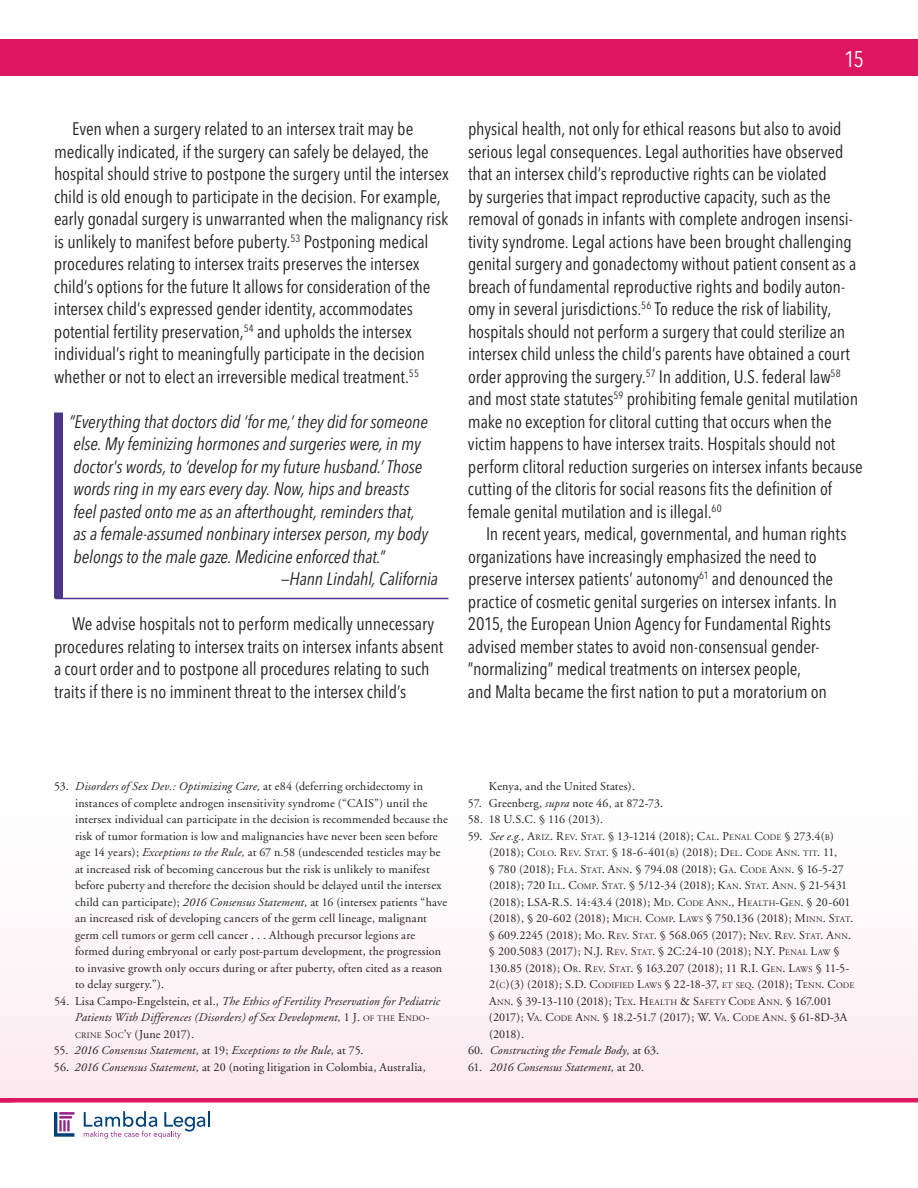
<style>
.page{position:relative;width:918px;height:1188px;background:#fff}
.page>*{position:absolute;margin:0;border:0;box-sizing:border-box;transform-origin:0 0}
.t1{font:condensed 22.5px "Avenir Next LT Pro";color:#fff}
.t2{font:condensed 18px/22.5px "Avenir Next LT Pro";letter-spacing:-.005em;color:#231f20}
.t3{font:italic condensed 18px "Avenir Next LT Pro";letter-spacing:-.005em;color:#231f20}
.t4{font:12px/16.5px "Adobe Garamond";letter-spacing:.015em;color:#231f20}
.t5{font:12px/16.5px "Adobe Garamond";letter-spacing:-.015em;color:#231f20}
.t6{font:italic 12px/16.5px "Adobe Garamond";letter-spacing:.015em;color:#231f20}
.t7{font:12px "Adobe Garamond";letter-spacing:-.035em;color:#231f20}
.s1{font-style:italic}
.s2{font-style:normal}
.s3{font-style:normal;font-size:8.4px}
.s4{font-style:inherit}
.s5{font-size:8.4px}
</style>
<div class="page">
<div style="left:0;top:723px;width:918px;height:377px;background:linear-gradient(to right,#fdf7f9,#fdf7f9)"></div>
<div style="left:0;top:39px;width:918px;height:37px;background:#dc1760"></div>
<hr style="left:0;top:1098px;width:918px;height:4px;background:#dc1760">
<div style="left:54px;top:412px;width:9px;height:186px;background:#4c378d"></div>
<hr style="left:56px;top:598px;width:392px;height:1px;background:#4c378d">
<svg style="left:84px;top:1111px;width:125px;height:28px"></svg>
<svg style="left:54px;top:1112px;width:21px;height:25px"></svg>
<p class="t1" style="left:844px;top:46px;width:21px">15</p>
<p class="t2" style="left:54px;top:117px;width:396px;text-indent:18px">Even when a surgery related to an intersex trait may be medically indicated, if the surgery can safely be delayed, the hospital should strive to postpone the surgery until the intersex child is old enough to participate in the decision. For example, early gonadal surgery is unwarranted when the malignancy risk is unlikely to manifest before puberty.<sup>53</sup> Postponing medical procedures relating to intersex traits preserves the intersex child’s options for the future It allows for consideration of the intersex child’s expressed gender identity, accommodates potential fertility preservation,<sup>54</sup> and upholds the intersex individual’s right to meaningfully participate in the decision whether or not to elect an irreversible medical treatment.<sup>55</sup></p>
<p class="t3" style="left:69px;top:410px;width:360px">”Everything that doctors did ‘for me,’ they did for someone</p>
<p class="t3" style="left:74px;top:433px;width:349px">else. My feminizing hormones and surgeries were, in my</p>
<p class="t3" style="left:74px;top:455px;width:350px">doctor's words, to ‘develop for my future husband.’ Those</p>
<p class="t3" style="left:74px;top:478px;width:337px">words ring in my ears every day. Now, hips and breasts</p>
<p class="t3" style="left:74px;top:500px;width:343px">feel pasted onto me as an afterthought, reminders that,</p>
<p class="t3" style="left:74px;top:523px;width:356px">as a female-assumed nonbinary intersex person, my body</p>
<p class="t3" style="left:74px;top:545px;width:313px">belongs to the male gaze. Medicine enforced that.”</p>
<p class="t3" style="left:281px;top:568px;width:158px">—Hann Lindahl, California</p>
<p class="t2" style="left:54px;top:612px;width:391px;text-indent:18px">We advise hospitals not to perform medically unnecessary procedures relating to intersex traits on intersex infants absent a court order and to postpone all procedures relating to such traits if there is no imminent threat to the intersex child’s</p>
<p class="t2" style="left:468px;top:117px;width:396px">physical health, not only for ethical reasons but also to avoid serious legal consequences. Legal authorities have observed that an intersex child’s reproductive rights can be violated<br>by surgeries that impact reproductive capacity, such as the removal of gonads in infants with complete androgen insensi&shy;tivity syndrome. Legal actions have been brought challenging genital surgery and gonadectomy without patient consent as a breach of fundamental reproductive rights and bodily auton&shy;omy in several jurisdictions.<sup>56</sup> To reduce the risk of liability, hospitals should not perform a surgery that could sterilize an intersex child unless the child’s parents have obtained a court order approving the surgery.<sup>57</sup> In addition, U.S. federal law<sup>58 </sup>and most state statutes<sup>59</sup> prohibiting female genital mutilation make no exception for clitoral cutting that occurs when the victim happens to have intersex traits. Hospitals should not perform clitoral reduction surgeries on intersex infants because cutting of the clitoris for social reasons fits the definition of female genital mutilation and is illegal.<sup>60</sup></p>
<p class="t2" style="left:468px;top:522px;width:380px;text-indent:18px">In recent years, medical, governmental, and human rights organizations have increasingly emphasized the need to preserve intersex patients’ autonomy<sup>61</sup> and denounced the practice of cosmetic genital surgeries on intersex infants. In 2015, the European Union Agency for Fundamental Rights advised member states to avoid non-consensual gender-”normalizing” medical treatments on intersex people,<br>and Malta became the first nation to put a moratorium on</p>
<p class="t4" style="left:75px;top:779px;width:374px;text-indent:-21px">53. <span class="s1">Disorders of Sex Dev.: Optimizing Care,</span> at e84 (deferring orchidectomy in instances of complete androgen insensitivity syndrome (“CAIS”) until the intersex individual can participate in the decision is recommended because the risk of tumor formation is low and malignancies have never been seen before age 14 years); <span class="s1">Exceptions to the Rule,</span> at 67 n.58 (undescended testicles may be at increased risk of becoming cancerous but the risk is unlikely to manifest before puberty and therefore the decision should be delayed until the intersex child can participate); <span class="s1">2016 Consensus Statement,</span> at 16 (intersex patients “have an increased risk of developing cancers of the germ cell lineage, malignant germ cell tumors or germ cell cancer . . . Although precursor legions are formed during embryonal or early post-partum development, the progression to invasive growth only occurs during or after puberty, often cited as a reason to delay surgery.”).</p>
<p class="t6" style="left:75px;top:993px;width:366px;text-indent:-21px"><span class="s2">54. Lisa Campo-Engelstein, et al.,</span> The Ethics of Fertility Preservation for Pediatric<br>Patients With Differences (Disorders) of Sex Development, <span class="s2">1</span> <span class="s2">J.</span> <span class="s3">OF THE</span> <span class="s2">E</span><span class="s3">NDO</span><span class="s2">-<br></span><span class="s3">CRINE</span> <span class="s2">S</span><span class="s3">OC</span><span class="s2">’</span><span class="s3">Y</span> <span class="s2">(June 2017).</span></p>
<p class="t6" style="left:54px;top:1043px;width:311px"><span class="s2">55.</span> 2016 Consensus Statement, <span class="s2">at 19;</span> Exceptions to the Rule, <span class="s2">at 75.</span></p>
<p class="t4" style="left:54px;top:1059px;width:373px">56. <span class="s1">2016 Consensus Statement,</span> at 20 (noting litigation in Colombia, Australia,</p>
<p class="t4" style="left:489px;top:778px;width:148px">Kenya, and the United States).</p>
<p class="t4" style="left:468px;top:795px;width:197px">57. Greenberg, <span class="s1">supra</span> note 46, at 872-73.</p>
<p class="t7" style="left:468px;top:813px;width:137px">58. 18 U.S.C. § 116 (2013).</p>
<p class="t5" style="left:489px;top:828px;width:367px;text-indent:-21px"><span class="s4">59.</span> <span class="s1">See e.g.,</span> A<span class="s5">RIZ</span>. R<span class="s5">EV</span>. S<span class="s5">TAT</span>. § 13-1214 (2018); C<span class="s5">AL</span>. P<span class="s5">ENAL</span> C<span class="s5">ODE</span> § 273.4(<span class="s5">B</span>) (2018); C<span class="s5">OLO</span>. R<span class="s5">EV</span>. S<span class="s5">TAT</span>. § 18-6-401(<span class="s5">B</span>) (2018); D<span class="s5">EL</span>. C<span class="s5">ODE</span> A<span class="s5">NN</span>. <span class="s5">TIT</span>. 11,<br>§ 780 (2018); F<span class="s5">LA</span>. S<span class="s5">TAT</span>. A<span class="s5">NN</span>. § 794.08 (2018); G<span class="s5">A</span>. C<span class="s5">ODE</span> A<span class="s5">NN</span>. § 16-5-27 (2018); 720 I<span class="s5">LL</span>. C<span class="s5">OMP</span>. S<span class="s5">TAT</span>. § 5/12-34 (2018); K<span class="s5">AN</span>. S<span class="s5">TAT</span>. A<span class="s5">NN</span>. § 21-5431 (2018); LSA-R.S. 14:43.4 (2018); M<span class="s5">D</span>. C<span class="s5">ODE</span> A<span class="s5">NN</span>., H<span class="s5">EALTH</span>-G<span class="s5">EN</span>. § 20-601 (2018), § 20-602 (2018); M<span class="s5">ICH</span>. C<span class="s5">OMP</span>. L<span class="s5">AWS</span> § 750.136 (2018); M<span class="s5">INN</span>. S<span class="s5">TAT</span>. § 609.2245 (2018); M<span class="s5">O</span>. R<span class="s5">EV</span>. S<span class="s5">TAT</span>. § 568.065 (2017); N<span class="s5">EV</span>. R<span class="s5">EV</span>. S<span class="s5">TAT</span>. A<span class="s5">NN</span>. § 200.5083 (2017); N.J. R<span class="s5">EV</span>. S<span class="s5">TAT</span>. § 2C:24-10 (2018); N.Y. P<span class="s5">ENAL</span> L<span class="s5">AW</span> § 130.85 (2018); O<span class="s5">R</span>. R<span class="s5">EV</span>. S<span class="s5">TAT</span>. § 163.207 (2018); 11 R.I. G<span class="s5">EN</span>. L<span class="s5">AWS</span> § 11-5- 2(<span class="s5">C</span>)(3) (2018); S.D. C<span class="s5">ODIFIED</span> L<span class="s5">AWS</span> § 22-18-37, <span class="s5">ET SEQ</span>. (2018); T<span class="s5">ENN</span>. C<span class="s5">ODE </span>A<span class="s5">NN</span>. § 39-13-110 (2018); T<span class="s5">EX</span>. H<span class="s5">EALTH</span> &amp; S<span class="s5">AFETY</span> C<span class="s5">ODE</span> A<span class="s5">NN</span>. § 167.001 (2017); V<span class="s5">A</span>. C<span class="s5">ODE</span> A<span class="s5">NN</span>. § 18.2-51.7 (2017); W. V<span class="s5">A</span>. C<span class="s5">ODE</span> A<span class="s5">NN</span>. § 61-8D-3A (2018).</p>
<p class="t6" style="left:468px;top:1042px;width:193px"><span class="s2">60.</span> Constructing the Female Body, <span class="s2">at 63.</span></p>
<p class="t6" style="left:468px;top:1059px;width:178px"><span class="s2">61.</span> 2016 Consensus Statement, <span class="s2">at 20.</span></p>
</div>
